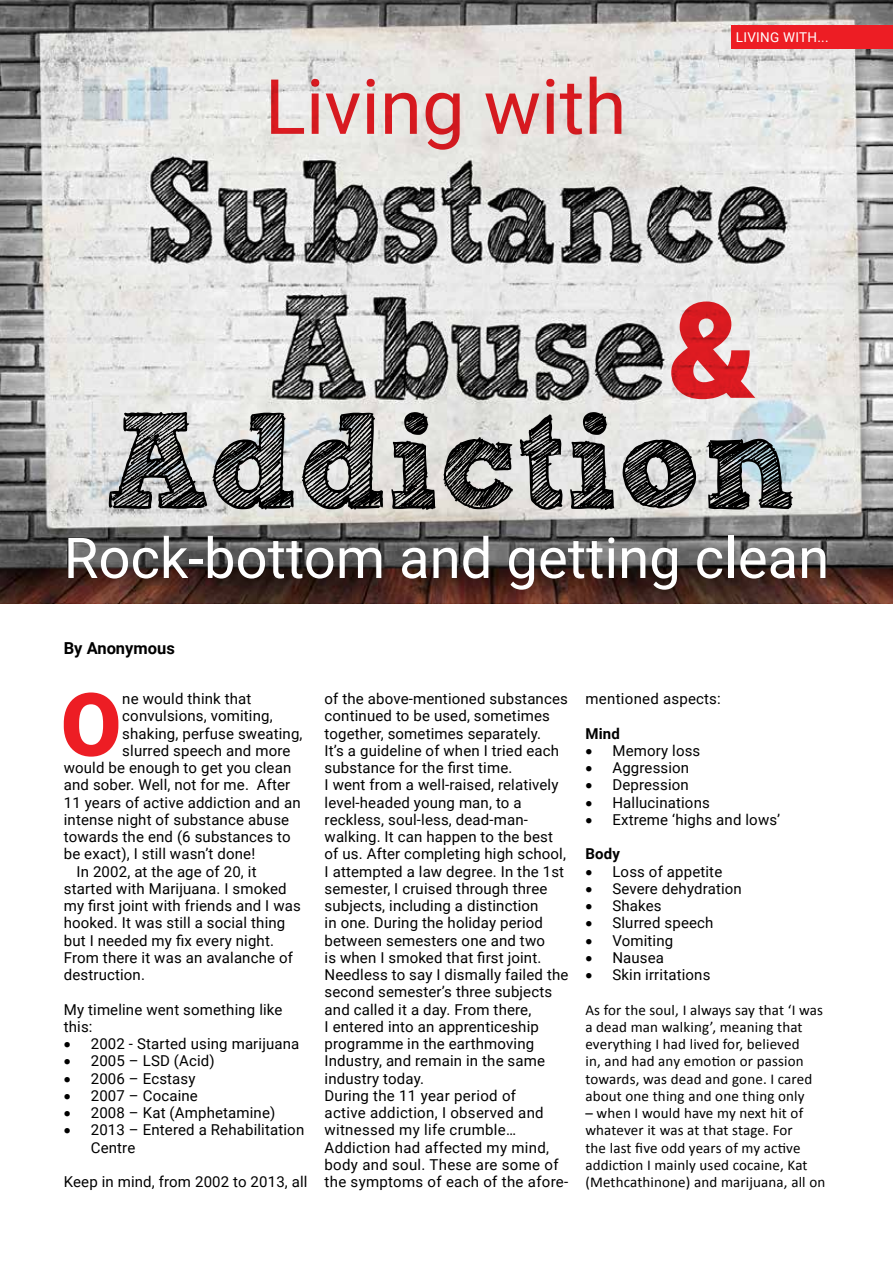
<style>
.page{position:relative;width:893px;height:1263px;background:#fff}
.page>*{position:absolute;margin:0;border:0;box-sizing:border-box;transform-origin:0 0}
.t1{font:900 133.5px "Roboto";color:#ed1d24}
.t2{font:900 87.75px "Roboto";color:#ed1d24}
.t3{font:76.35px "Roboto";color:#ed1d24}
.t4{font:56.25px "Roboto";color:#fff}
.t5{font:700 16.5px "Roboto";color:#000}
.t6{font:15px/17.2px "Roboto";letter-spacing:.01em;color:#000}
.t7{font:15px/17.2px "Calibri";letter-spacing:.01em;color:#000}
.t8{font:700 15px "Roboto";letter-spacing:.01em;color:#000}
.t9{font:13.5px "Roboto";letter-spacing:.02em;color:#fff}
</style>
<div class="page">
<img style="left:0;top:0;width:893px;height:603px">
<div style="left:732px;top:25px;width:161px;height:24px;background:#ed1d24"></div>
<svg style="left:109px;top:412px;width:684px;height:98px;background:#909190"></svg>
<h3 class="t3" style="left:265px;top:53px;width:363px">Living with</h3>
<p class="t9" style="left:736px;top:28px;width:94px">LIVING WITH...</p>
<h1 class="t1" style="left:668px;top:257px;width:91px">&amp;</h1>
<h3 class="t4" style="left:64px;top:519px;width:767px">Rock-bottom and getting clean</h3>
<p class="t5" style="left:64px;top:637px;width:113px">By Anonymous</p>
<h2 class="t2" style="left:61px;top:663px;width:62px">O</h2>
<p class="t6" style="left:122px;top:689px;width:131px">ne would think that</p>
<p class="t6" style="left:122px;top:707px;width:152px">convulsions, vomiting,</p>
<p class="t6" style="left:122px;top:724px;width:182px">shaking, perfuse sweating,</p>
<p class="t6" style="left:122px;top:741px;width:170px">slurred speech and more</p>
<p class="t6" style="left:64px;top:758px;width:229px">would be enough to get you clean</p>
<p class="t6" style="left:64px;top:776px;width:228px">and sober. Well, not for me. After</p>
<p class="t6" style="left:64px;top:793px;width:238px">11 years of active addiction and an</p>
<p class="t6" style="left:64px;top:810px;width:227px">intense night of substance abuse</p>
<p class="t6" style="left:64px;top:827px;width:228px">towards the end (6 substances to</p>
<p class="t6" style="left:64px;top:845px;width:193px">be exact), I still wasn’t done!</p>
<p class="t6" style="left:77px;top:862px;width:182px">In 2002, at the age of 20, it</p>
<p class="t6" style="left:64px;top:879px;width:224px">started with Marijuana. I smoked</p>
<p class="t6" style="left:64px;top:896px;width:239px">my first joint with friends and I was</p>
<p class="t6" style="left:64px;top:914px;width:223px">hooked. It was still a social thing</p>
<p class="t6" style="left:64px;top:931px;width:212px">but I needed my fix every night.</p>
<p class="t6" style="left:64px;top:948px;width:231px">From there it was an avalanche of</p>
<p class="t6" style="left:64px;top:965px;width:83px">destruction.</p>
<p class="t6" style="left:64px;top:1000px;width:220px">My timeline went something like this:</p>
<p class="t6" style="left:64px;top:1034px;width:237px">• 2002 - Started using marijuana</p>
<p class="t6" style="left:64px;top:1052px;width:152px">• 2005 – LSD (Acid)</p>
<p class="t6" style="left:64px;top:1069px;width:133px">• 2006 – Ecstasy</p>
<p class="t6" style="left:64px;top:1086px;width:136px">• 2007 – Cocaine</p>
<p class="t6" style="left:64px;top:1103px;width:213px">• 2008 – Kat (Amphetamine)</p>
<p class="t6" style="left:91px;top:1121px;width:215px;text-indent:-27px">• 2013 – Entered a Rehabilitation<br>Centre</p>
<p class="t6" style="left:64px;top:1172px;width:245px">Keep in mind, from 2002 to 2013, all</p>
<p class="t6" style="left:325px;top:689px;width:245px">of the above-mentioned substances continued to be used, sometimes together, sometimes separately.<br>It’s a guideline of when I tried each substance for the first time.<br>I went from a well-raised, relatively level-headed young man, to a reckless, soul-less, dead-man&shy;walking. It can happen to the best of us. After completing high school,<br>I attempted a law degree. In the 1st semester, I cruised through three subjects, including a distinction<br>in one. During the holiday period between semesters one and two<br>is when I smoked that first joint.<br>Needless to say I dismally failed the second semester’s three subjects and called it a day. From there,<br>I entered into an apprenticeship programme in the earthmoving<br>Industry, and remain in the same industry today.<br>During the 11 year period of<br>active addiction, I observed and witnessed my life crumble…<br>Addiction had affected my mind, body and soul. These are some of the symptoms of each of the afore-</p>
<p class="t6" style="left:585px;top:689px;width:137px">mentioned aspects:</p>
<p class="t8" style="left:585px;top:723px;width:36px">Mind</p>
<p class="t6" style="left:585px;top:741px;width:116px">• Memory loss</p>
<p class="t6" style="left:585px;top:758px;width:105px">• Aggression</p>
<p class="t6" style="left:585px;top:776px;width:105px">• Depression</p>
<p class="t6" style="left:585px;top:793px;width:126px">• Hallucinations</p>
<p class="t6" style="left:585px;top:810px;width:196px">• Extreme ‘highs and lows’</p>
<p class="t8" style="left:585px;top:843px;width:36px">Body</p>
<p class="t6" style="left:585px;top:862px;width:138px">• Loss of appetite</p>
<p class="t6" style="left:585px;top:879px;width:158px">• Severe dehydration</p>
<p class="t6" style="left:585px;top:896px;width:78px">• Shakes</p>
<p class="t6" style="left:585px;top:914px;width:130px">• Slurred speech</p>
<p class="t6" style="left:585px;top:931px;width:89px">• Vomiting</p>
<p class="t6" style="left:585px;top:948px;width:80px">• Nausea</p>
<p class="t6" style="left:585px;top:965px;width:127px">• Skin irritations</p>
<p class="t7" style="left:585px;top:1001px;width:239px">As for the soul, I always say that ‘I was a dead man walking’, meaning that everything I had lived for, believed<br>in, and had any emotion or passion towards, was dead and gone. I cared about one thing and one thing only</p>
<p class="t7" style="left:585px;top:1104px;width:241px">– when I would have my next hit of whatever it was at that stage. For<br>the last five odd years of my active addiction I mainly used cocaine, Kat (Methcathinone) and marijuana, all on</p>
</div>
